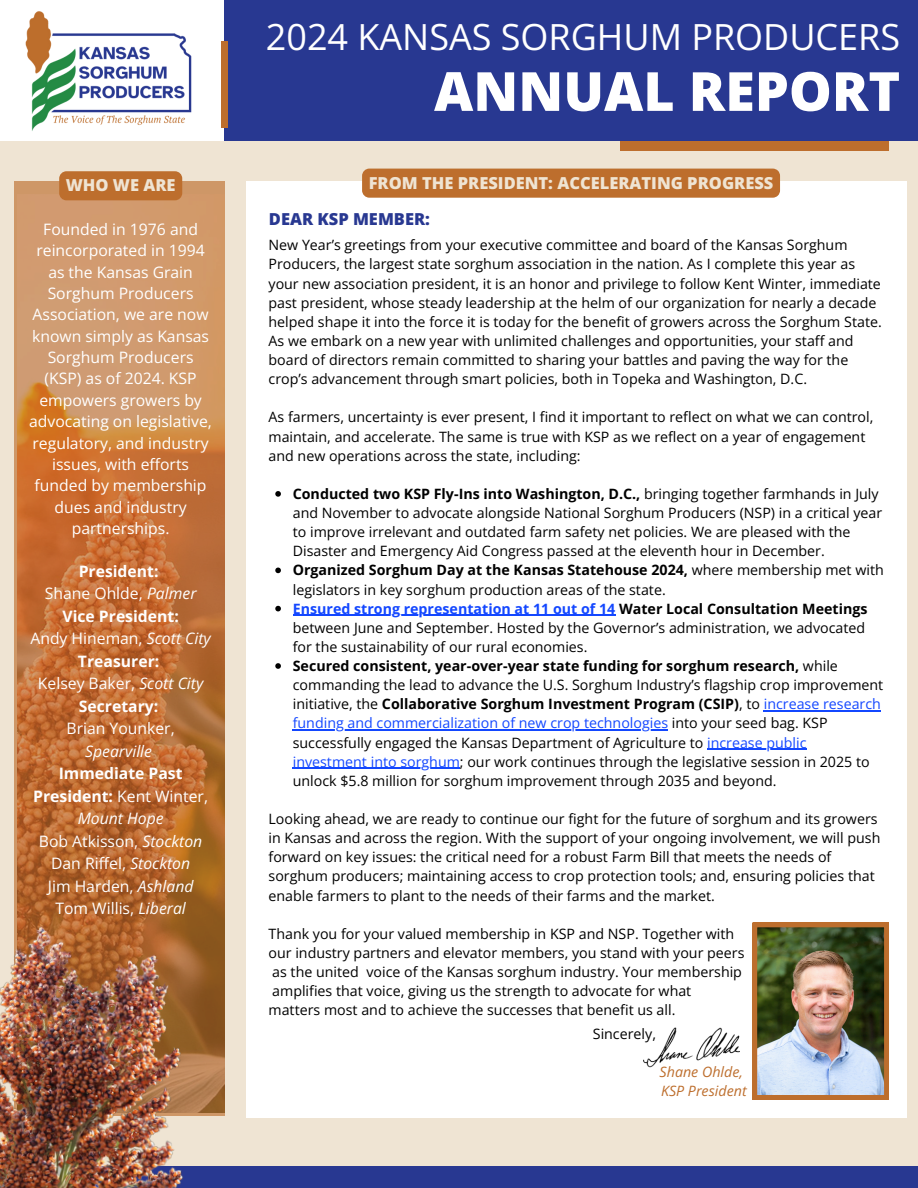
<style>
.page{position:relative;width:918px;height:1188px;background:#efe4d3}
.page>*{position:absolute;margin:0;border:0;box-sizing:border-box;transform-origin:0 0}
.t1{font:800 54px "Open Sans";color:#fff}
.t2{font:36px "Open Sans";color:#fff}
.t3{font:800 16.5px "Open Sans";color:#efe4d3}
.t4{font:800 16.5px "Open Sans";color:#283891}
.t5{font:15.75px/22.5px "Open Sans";color:#fff;text-align:center}
.t6{font:14.25px/19.2px "Open Sans";color:#000}
.t7{font:700 14.25px/19.2px "Open Sans";color:#000}
.t8{font:italic 14.25px "Open Sans";color:#bd6e2d}
.s1{font-weight:700}
.s2{font-style:italic}
.s3{font-weight:700;color:#1347ff}
.s4{font-weight:400}
.s5{font-weight:400;color:#1347ff}
.s6{color:#1347ff}
</style>
<div class="page">
<div style="left:0;top:0;width:224px;height:141px;background:#fff"></div>
<div style="left:224px;top:0;width:694px;height:141px;background:#283891"></div>
<div style="left:620px;top:141px;width:269px;height:10px;background:#bd6e2d"></div>
<svg style="left:14px;top:181px;width:210px;height:742px;background:#c57b45"></svg>
<div style="left:221px;top:41px;width:6px;height:87px;background:#bd6e2d"></div>
<div style="left:246px;top:181px;width:661px;height:936px;background:#fff"></div>
<img style="left:643px;top:1027px;width:97px;height:41px">
<div style="left:0;top:1166px;width:918px;height:22px;background:#283891"></div>
<img style="left:14px;top:871px;width:181px;height:52px">
<img style="left:0;top:923px;width:290px;height:265px">
<img style="left:25px;top:11px;width:167px;height:120px">
<svg style="left:275px;top:491px;width:6px;height:6px"></svg>
<svg style="left:275px;top:568px;width:6px;height:5px"></svg>
<svg style="left:275px;top:606px;width:6px;height:5px"></svg>
<hr style="left:293px;top:615px;width:322px;height:1px;background:#1347ff">
<svg style="left:275px;top:663px;width:6px;height:6px"></svg>
<hr style="left:764px;top:710px;width:117px;height:2px;background:#1347ff">
<hr style="left:293px;top:730px;width:375px;height:1px;background:#1347ff">
<hr style="left:707px;top:749px;width:100px;height:1px;background:#1347ff">
<hr style="left:293px;top:768px;width:167px;height:1px;background:#1347ff">
<img style="left:753px;top:923px;width:136px;height:176px">
<div style="left:59px;top:171px;width:123px;height:29px;background:#bd6e2d;border-radius:7px"></div>
<div style="left:362px;top:169px;width:418px;height:29px;background:#bd6e2d"></div>
<p class="t3" style="left:66px;top:174px;width:111px">WHO WE ARE</p>
<h2 class="t5" style="left:29px;top:218px;width:184px;line-height:21.3px">Founded in 1976 and reincorporated in 1994 as the Kansas Grain<br>Sorghum Producers<br>Association, we are now known simply as Kansas<br>Sorghum Producers (KSP) as of 2024. KSP empowers growers by advocating on legislative, regulatory, and industry issues, with efforts funded by membership dues and industry partnerships.</h2>
<h3 class="t5" style="left:30px;top:559px;width:182px"><span class="s1">President:<br></span>Shane Ohlde, <span class="s2">Palmer<br></span><span class="s1">Vice President:<br></span>Andy Hineman, <span class="s2">Scott City<br></span><span class="s1">Treasurer:<br></span>Kelsey Baker, <span class="s2">Scott City<br></span><span class="s1">Secretary:<br></span>Brian Younker,<br><span class="s2">Spearville<br></span><span class="s1">Immediate Past<br>President:</span> Kent Winter,<br><span class="s2">Mount Hope<br></span>Bob Atkisson, <span class="s2">Stockton<br></span>Dan Riffel, <span class="s2">Stockton<br></span>Jim Harden, <span class="s2">Ashland<br></span>Tom Willis, <span class="s2">Liberal</span></h3>
<h1 class="t2" style="left:266px;top:12px;width:636px">2024 KANSAS SORGHUM PRODUCERS</h1>
<p class="t1" style="left:434px;top:53px;width:468px">ANNUAL REPORT</p>
<p class="t3" style="left:369px;top:171px;width:406px">FROM THE PRESIDENT: ACCELERATING PROGRESS</p>
<p class="t4" style="left:269px;top:207px;width:163px">DEAR KSP MEMBER:</p>
<h3 class="t6" style="left:269px;top:235px;width:615px">New Year’s greetings from your executive committee and board of the Kansas Sorghum Producers, the largest state sorghum association in the nation. As I complete this year as your new association president, it is an honor and privilege to follow Kent Winter, immediate past president, whose steady leadership at the helm of our organization for nearly a decade helped shape it into the force it is today for the benefit of growers across the Sorghum State.<br>As we embark on a new year with unlimited challenges and opportunities, your staff and board of directors remain committed to sharing your battles and paving the way for the crop’s advancement through smart policies, both in Topeka and Washington, D.C.</h3>
<p class="t6" style="left:269px;top:407px;width:606px">As farmers, uncertainty is ever present, I find it important to reflect on what we can control, maintain, and accelerate. The same is true with KSP as we reflect on a year of engagement and new operations across the state, including:</p>
<h4 class="t6" style="left:293px;top:484px;width:591px"><span class="s1">Conducted two KSP Fly-Ins into Washington, D.C.,</span> bringing together farmhands in July and November to advocate alongside National Sorghum Producers (NSP) in a critical year to improve irrelevant and outdated farm safety net policies. We are pleased with the Disaster and Emergency Aid Congress passed at the eleventh hour in December.</h4>
<h4 class="t6" style="left:293px;top:560px;width:593px"><span class="s1">Organized Sorghum Day at the Kansas Statehouse 2024,</span> where membership met with legislators in key sorghum production areas of the state.</h4>
<h3 class="t6" style="left:293px;top:599px;width:576px"><span class="s3">Ensured strong representation at 11 out of 14</span> <span class="s1">Water Local Consultation Meetings </span>between June and September. Hosted by the Governor’s administration, we advocated for the sustainability of our rural economies.</h3>
<p class="t7" style="left:293px;top:656px;width:592px">Secured consistent, year-over-year state funding for sorghum research, <span class="s4">while commanding the lead to advance the U.S. Sorghum Industry’s flagship crop improvement initiative, the</span> Collaborative Sorghum Investment Program (CSIP)<span class="s4">, to</span> <span class="s5">increase research</span></p>
<p class="t6" style="left:293px;top:713px;width:536px"><span class="s6">funding and commercialization of new crop technologies</span> into your seed bag. KSP successfully engaged the Kansas Department of Agriculture to <span class="s6">increase public</span></p>
<p class="t6" style="left:293px;top:752px;width:578px"><span class="s6">investment into sorghum</span>; our work continues through the legislative session in 2025 to unlock $5.8 million for sorghum improvement through 2035 and beyond.</p>
<p class="t6" style="left:269px;top:809px;width:613px">Looking ahead, we are ready to continue our fight for the future of sorghum and its growers in Kansas and across the region. With the support of your ongoing involvement, we will push forward on key issues: the critical need for a robust Farm Bill that meets the needs of sorghum producers; maintaining access to crop protection tools; and, ensuring policies that enable farmers to plant to the needs of their farms and the market.</p>
<p class="t6" style="left:269px;top:924px;width:477px">Thank you for your valued membership in KSP and NSP. Together with our industry partners and elevator members, you stand with your peers as the united</p>
<p class="t6" style="left:272px;top:962px;width:471px;text-indent:94px">voice of the Kansas sorghum industry. Your membership amplifies that voice, giving us the strength to advocate for what</p>
<p class="t6" style="left:269px;top:1000px;width:408px">matters most and to achieve the successes that benefit us all.</p>
<p class="t6" style="left:593px;top:1024px;width:65px">Sincerely,</p>
<p class="t8" style="left:660px;top:1062px;width:85px">Shane Ohlde,</p>
<p class="t8" style="left:661px;top:1081px;width:87px">KSP President</p>
</div>
